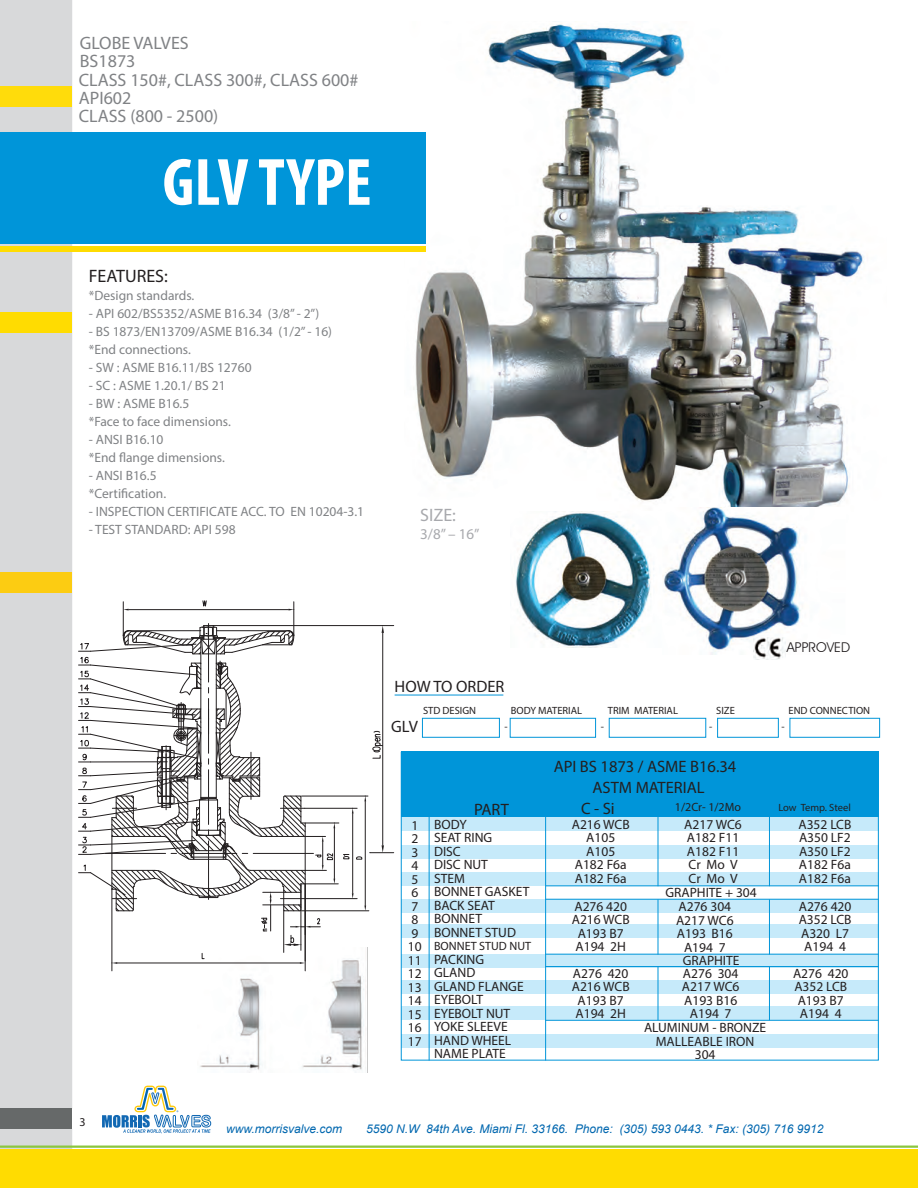
<style>
.page{position:relative;width:918px;height:1188px;background:#fff}
.page>*{position:absolute;margin:0;border:0;box-sizing:border-box;transform-origin:0 0}
.t1{font:700 condensed 67.5px "Myriad Pro";color:#fff}
.t2{font:18px/18px "Myriad Pro";color:#808285}
.t3{font:18px "Myriad Pro";color:#231f20}
.t4{font:18px "Myriad Pro";color:#a8a9ad}
.t5{font:16.5px "Myriad Pro";color:#231f20}
.t6{font:15px "Myriad Pro";color:#a8a9ad}
.t7{font:13.5px/13.5px "Myriad Pro";color:#231f20;text-align:center}
.t8{font:13.5px/18px "Myriad Pro";color:#808285}
.t9{font:13.5px "Avant Garde IT Cby BT";color:#231f20}
.t10{font:italic 12px "Arial";color:#0067af}
.t11{font:12px "Myriad Pro";color:#231f20}
.t12{font:10.5px "Myriad Pro";color:#231f20}
</style>
<div class="page">
<div style="left:0;top:0;width:72px;height:1149px;background:#d8d9da"></div>
<div style="left:0;top:1109px;width:72px;height:20px;background:#666969"></div>
<div style="left:0;top:312px;width:72px;height:20px;background:#ffdc01"></div>
<div style="left:0;top:572px;width:72px;height:20px;background:#fccc12"></div>
<div style="left:0;top:86px;width:72px;height:21px;background:#ffdc0b"></div>
<div style="left:0;top:1149px;width:918px;height:39px;background:#ffdc01"></div>
<svg style="left:102px;top:1086px;width:109px;height:47px"></svg>
<hr style="left:0;top:1146px;width:918px;height:2px;background:#8bc63e">
<img style="left:413px;top:24px;width:451px;height:484px">
<div style="left:0;top:132px;width:426px;height:112px;background:#0095d9"></div>
<div style="left:0;top:246px;width:426px;height:6px;background:#ffdc01"></div>
<div style="left:401px;top:925px;width:477px;height:13px;background:#c6eafa"></div>
<div style="left:401px;top:954px;width:477px;height:13px;background:#c6eafa"></div>
<div style="left:401px;top:981px;width:478px;height:13px;background:#c6eafa"></div>
<div style="left:401px;top:1007px;width:477px;height:13px;background:#c6eafa"></div>
<div style="left:401px;top:1034px;width:477px;height:13px;background:#c6eafa"></div>
<div style="left:401px;top:752px;width:477px;height:66px;background:#0095d9"></div>
<div style="left:401px;top:818px;width:477px;height:13px;background:#c6eafa"></div>
<div style="left:401px;top:846px;width:477px;height:13px;background:#c6eafa"></div>
<div style="left:401px;top:873px;width:477px;height:13px;background:#c6eafa"></div>
<div style="left:401px;top:899px;width:477px;height:13px;background:#c6eafa"></div>
<div style="left:401px;top:752px;width:478px;height:309px;border:1px solid #0095d9"></div>
<hr style="left:545px;top:808px;width:1px;height:253px;background:#0095d9">
<hr style="left:546px;top:885px;width:333px;height:1px;background:#0095d9">
<hr style="left:545px;top:899px;width:334px;height:1px;background:#0095d9">
<hr style="left:545px;top:954px;width:334px;height:1px;background:#0095d9">
<hr style="left:545px;top:966px;width:334px;height:1px;background:#0095d9">
<hr style="left:545px;top:1020px;width:334px;height:1px;background:#0095d9">
<hr style="left:658px;top:808px;width:1px;height:78px;background:#0095d9">
<hr style="left:769px;top:808px;width:1px;height:78px;background:#0095d9">
<hr style="left:769px;top:899px;width:1px;height:56px;background:#0095d9">
<hr style="left:769px;top:967px;width:1px;height:53px;background:#0095d9">
<hr style="left:658px;top:899px;width:1px;height:56px;background:#0095d9">
<hr style="left:658px;top:967px;width:1px;height:53px;background:#0095d9">
<hr style="left:429px;top:783px;width:1px;height:278px;background:#0095d9">
<img style="left:515px;top:511px;width:139px;height:136px">
<img style="left:663px;top:508px;width:138px;height:146px">
<img style="left:754px;top:637px;width:32px;height:23px">
<div style="left:422px;top:718px;width:78px;height:20px;border:1px solid #0095d9"></div>
<div style="left:510px;top:718px;width:86px;height:20px;border:1px solid #0095d9"></div>
<div style="left:609px;top:718px;width:97px;height:20px;border:1px solid #0095d9"></div>
<div style="left:717px;top:718px;width:62px;height:20px;border:1px solid #0095d9"></div>
<div style="left:790px;top:718px;width:90px;height:20px;border:1px solid #0095d9"></div>
<hr style="left:395px;top:695px;width:108px;height:1px;background:#0095d9">
<img style="left:198px;top:947px;width:166px;height:126px">
<hr style="left:382px;top:633px;width:1px;height:212px;background:#231f20">
<hr style="left:208px;top:623px;width:1px;height:59px;background:#231f20">
<svg style="left:356px;top:856px;width:6px;height:4px"></svg>
<hr style="left:305px;top:898px;width:52px;height:1px;background:#231f20">
<hr style="left:302px;top:911px;width:67px;height:1px;background:#231f20">
<hr style="left:305px;top:808px;width:52px;height:1px;background:#231f20">
<hr style="left:302px;top:796px;width:66px;height:1px;background:#231f20">
<hr style="left:305px;top:884px;width:1px;height:87px;background:#231f20">
<hr style="left:112px;top:889px;width:1px;height:82px;background:#231f20">
<hr style="left:117px;top:963px;width:183px;height:1px;background:#231f20">
<svg style="left:202px;top:953px;width:3px;height:6px"></svg>
<hr style="left:352px;top:814px;width:1px;height:79px;background:#231f20">
<hr style="left:283px;top:910px;width:1px;height:42px;background:#231f20">
<hr style="left:301px;top:884px;width:1px;height:66px;background:#231f20">
<hr style="left:301px;top:884px;width:37px;height:1px;background:#231f20">
<svg style="left:343px;top:854px;width:6px;height:5px"></svg>
<hr style="left:301px;top:823px;width:38px;height:1px;background:#231f20">
<hr style="left:365px;top:801px;width:1px;height:105px;background:#231f20">
<svg style="left:370px;top:845px;width:24px;height:9px"></svg>
<hr style="left:213px;top:625px;width:181px;height:1px;background:#231f20">
<hr style="left:129px;top:609px;width:160px;height:1px;background:#231f20">
<hr style="left:123px;top:602px;width:1px;height:34px;background:#231f20">
<svg style="left:202px;top:600px;width:5px;height:7px"></svg>
<hr style="left:294px;top:602px;width:1px;height:34px;background:#231f20">
<svg style="left:79px;top:625px;width:256px;height:321px"></svg>
<svg style="left:372px;top:731px;width:11px;height:28px"></svg>
<svg style="left:382px;top:626px;width:2px;height:7px"></svg>
<h2 class="t2" style="left:80px;top:34px;width:110px">GLOBE VALVES<br>BS1873</h2>
<h2 class="t2" style="left:79px;top:71px;width:281px">CLASS 150#, CLASS 300#, CLASS 600#<br>API602<br>CLASS (800 - 2500)</h2>
<h1 class="t1" style="left:163px;top:140px;width:210px">GLV TYPE</h1>
<h2 class="t3" style="left:89px;top:265px;width:80px">FEATURES:</h2>
<p class="t8" style="left:89px;top:286px;width:107px">*Design standards.</p>
<p class="t8" style="left:89px;top:304px;width:232px">- API 602/BS5352/ASME B16.34 (3/8” - 2”)</p>
<p class="t8" style="left:89px;top:322px;width:245px">- BS 1873/EN13709/ASME B16.34 (1/2” - 16) *End connections.</p>
<p class="t8" style="left:89px;top:358px;width:164px">- SW : ASME B16.11/BS 12760</p>
<p class="t8" style="left:89px;top:376px;width:138px">- SC : ASME 1.20.1/ BS 21</p>
<p class="t8" style="left:89px;top:394px;width:144px">- BW : ASME B16.5<br>*Face to face dimensions.</p>
<p class="t8" style="left:89px;top:430px;width:138px">- ANSI B16.10<br>*End flange dimensions.</p>
<p class="t8" style="left:89px;top:466px;width:79px">- ANSI B16.5 *Certification.</p>
<p class="t8" style="left:89px;top:502px;width:277px">- INSPECTION CERTIFICATE ACC. TO EN 10204-3.1</p>
<p class="t8" style="left:89px;top:520px;width:148px">- TEST STANDARD: API 598</p>
<h2 class="t4" style="left:420px;top:504px;width:37px">SIZE:</h2>
<p class="t6" style="left:420px;top:525px;width:61px">3/8” – 16”</p>
<p class="t5" style="left:395px;top:676px;width:111px">HOW TO ORDER</p>
<p class="t9" style="left:787px;top:639px;width:65px">APPROVED</p>
<p class="t12" style="left:423px;top:704px;width:55px">STD DESIGN</p>
<p class="t12" style="left:511px;top:704px;width:73px">BODY MATERIAL</p>
<p class="t12" style="left:608px;top:704px;width:72px">TRIM MATERIAL</p>
<p class="t12" style="left:716px;top:704px;width:20px">SIZE</p>
<p class="t12" style="left:789px;top:704px;width:83px">END CONNECTION</p>
<p class="t5" style="left:391px;top:716px;width:28px">GLV</p>
<p class="t12" style="left:505px;top:720px;width:5px">-</p>
<p class="t12" style="left:601px;top:720px;width:5px">-</p>
<p class="t12" style="left:709px;top:720px;width:5px">-</p>
<p class="t12" style="left:781px;top:720px;width:5px">-</p>
<p class="t7" style="left:408px;top:818px;width:15px;text-align:left">1<br>2<br>3<br>4<br>5<br>6<br>7<br>8<br>9<br>10<br>11<br>12<br>13<br>14<br>15<br>16<br>17</p>
<p class="t5" style="left:474px;top:800px;width:36px">PART</p>
<p class="t7" style="left:434px;top:817px;width:97px;text-align:left">BODY<br>SEAT RING<br>DISC<br>DISC NUT<br>STEM<br>BONNET GASKET<br>BACK SEAT<br>BONNET<br>BONNET STUD</p>
<p class="t11" style="left:434px;top:939px;width:98px">BONNET STUD NUT</p>
<p class="t7" style="left:434px;top:952px;width:91px;text-align:left">PACKING<br>GLAND<br>GLAND FLANGE<br>EYEBOLT<br>EYEBOLT NUT<br>YOKE SLEEVE<br>HAND WHEEL<br>NAME PLATE</p>
<p class="t5" style="left:554px;top:756px;width:184px">API BS 1873 / ASME B16.34</p>
<p class="t5" style="left:581px;top:798px;width:35px">C - Si</p>
<p class="t11" style="left:675px;top:799px;width:68px">1/2Cr- 1/2Mo</p>
<p class="t12" style="left:778px;top:801px;width:74px">Low Temp. Steel</p>
<p class="t5" style="left:593px;top:778px;width:114px">ASTM MATERIAL</p>
<p class="t7" style="left:572px;top:817px;width:59px">A216 WCB<br>A105<br>A105<br>A182 F6a<br>A182 F6a</p>
<p class="t7" style="left:684px;top:817px;width:59px;text-align:left">A217 WC6<br>A182 F11<br>A182 F11<br>Cr Mo V<br>Cr Mo V</p>
<p class="t7" style="left:798px;top:817px;width:54px;text-align:justify">A352 LCB A350 LF2<br>A350 LF2<br>A182 F6a A182 F6a</p>
<p class="t7" style="left:799px;top:899px;width:54px">A276 420<br>A352 LCB<br>A320 L7<br>A194 4</p>
<p class="t7" style="left:665px;top:886px;width:93px">GRAPHITE + 304</p>
<p class="t7" style="left:572px;top:899px;width:59px">A276 420<br>A216 WCB<br>A193 B7<br>A194 2H</p>
<p class="t7" style="left:572px;top:966px;width:59px">A276 420<br>A216 WCB<br>A193 B7<br>A194 2H</p>
<p class="t7" style="left:682px;top:966px;width:59px">A276 304<br>A217 WC6<br>A193 B16<br>A194 7</p>
<p class="t7" style="left:793px;top:966px;width:57px">A276 420<br>A352 LCB<br>A193 B7<br>A194 4</p>
<p class="t7" style="left:676px;top:900px;width:59px">A276 304<br>A217 WC6<br>A193 B16<br>A194 7</p>
<p class="t7" style="left:683px;top:954px;width:58px">GRAPHITE</p>
<p class="t7" style="left:644px;top:1021px;width:124px">ALUMINUM - BRONZE<br>MALLEABLE IRON<br>304</p>
<p class="t11" style="left:80px;top:1115px;width:8px">3</p>
<p class="t10" style="left:226px;top:1121px;width:118px">www.morrisvalve.com</p>
<p class="t10" style="left:366px;top:1121px;width:459px">5590 N.W 84th Ave. Miami Fl. 33166. Phone: (305) 593 0443. * Fax: (305) 716 9912</p>
</div>
